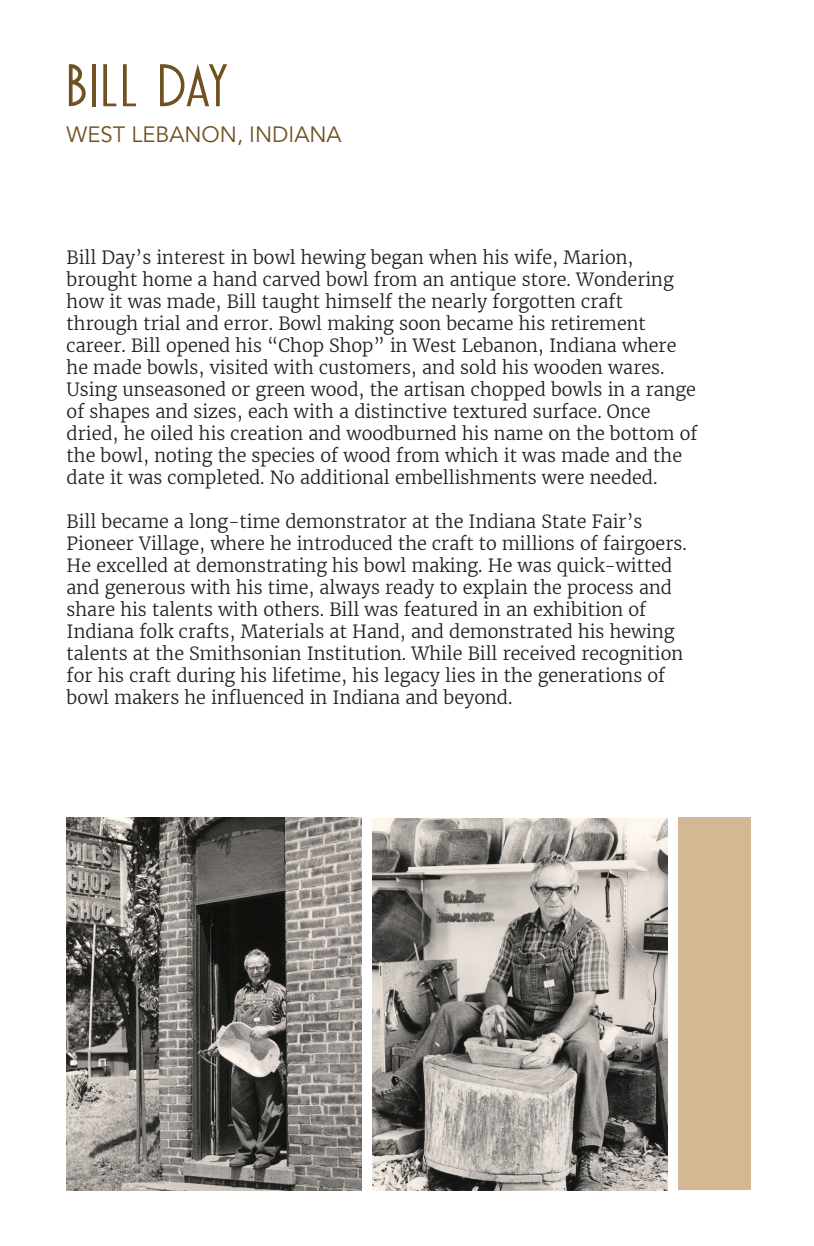
<style>
.page{position:relative;width:814px;height:1246px;background:#fff}
.page>*{position:absolute;margin:0;border:0;box-sizing:border-box;transform-origin:0 0}
.t1{font:50px "Graphemic";letter-spacing:.05em;color:#705121}
.t2{font:22px "Avenir LT Std";color:#705121}
.t3{font:300 18px/22px "Merriweather";color:#231f20}
</style>
<div class="page">
<img style="left:372px;top:818px;width:295px;height:372px">
<div style="left:678px;top:817px;width:73px;height:373px;background:#d4b793"></div>
<img style="left:66px;top:817px;width:296px;height:373px">
<p class="t1" style="left:67px;top:52px;width:163px">BILL DAY</p>
<p class="t2" style="left:67px;top:122px;width:276px">WEST LEBANON, INDIANA</p>
<p class="t3" style="left:67px;top:246px;width:632px">Bill Day’s interest in bowl hewing began when his wife, Marion, brought home a hand carved bowl from an antique store. Wondering how it was made, Bill taught himself the nearly forgotten craft through trial and error. Bowl making soon became his retirement career. Bill opened his “Chop Shop” in West Lebanon, Indiana where he made bowls, visited with customers, and sold his wooden wares.<br>Using unseasoned or green wood, the artisan chopped bowls in a range of shapes and sizes, each with a distinctive textured surface. Once dried, he oiled his creation and woodburned his name on the bottom of the bowl, noting the species of wood from which it was made and the date it was completed. No additional embellishments were needed.</p>
<p class="t3" style="left:67px;top:510px;width:621px">Bill became a long-time demonstrator at the Indiana State Fair’s Pioneer Village, where he introduced the craft to millions of fairgoers.<br>He excelled at demonstrating his bowl making. He was quick-witted and generous with his time, always ready to explain the process and share his talents with others. Bill was featured in an exhibition of Indiana folk crafts, Materials at Hand, and demonstrated his hewing talents at the Smithsonian Institution. While Bill received recognition for his craft during his lifetime, his legacy lies in the generations of bowl makers he influenced in Indiana and beyond.</p>
</div>
